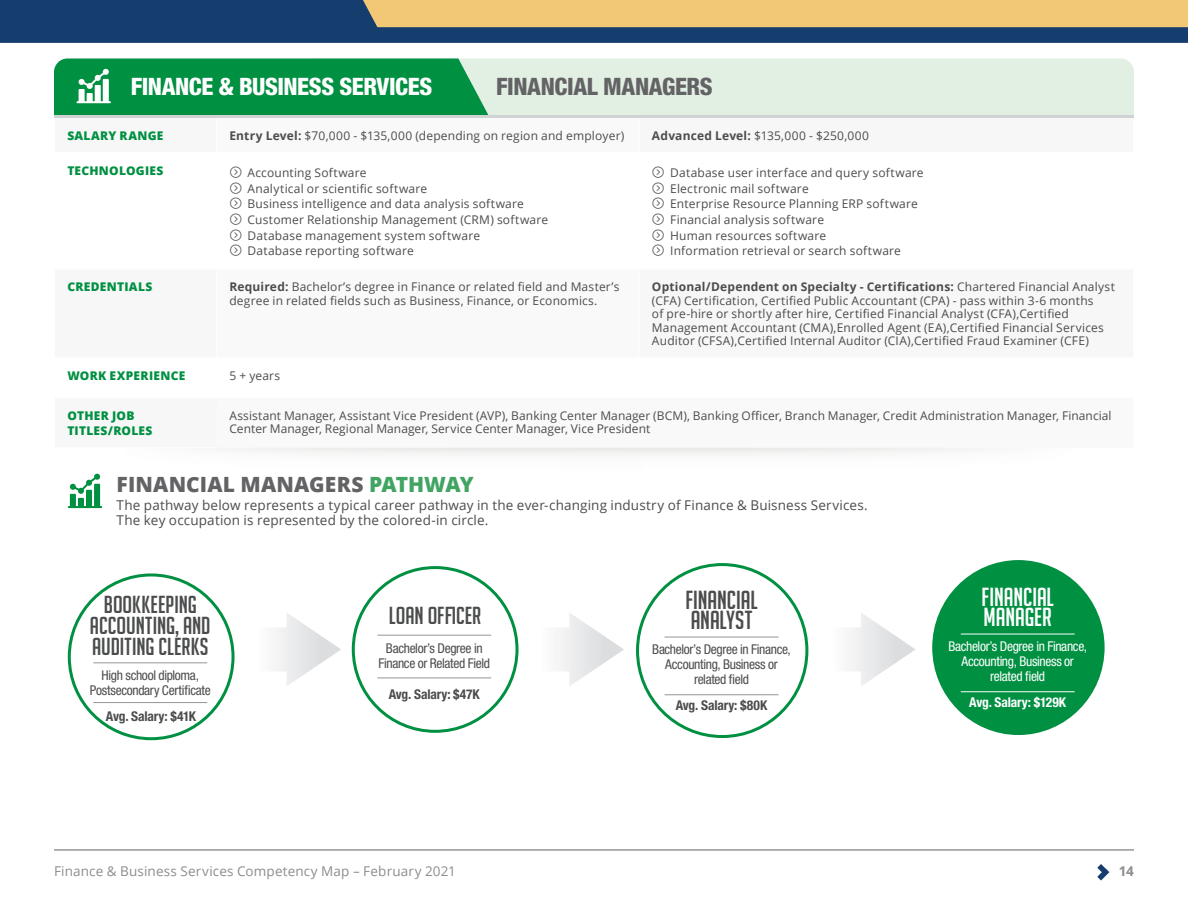
<style>
.page{position:relative;width:1188px;height:918px;background:#fff}
.page>*{position:absolute;margin:0;border:0;box-sizing:border-box;transform-origin:0 0}
.t1{font:25.5px/19.5px "Big Noodle Titling";letter-spacing:-.005em;color:#4b4c4d}
.t2{font:25.5px/19.5px "Big Noodle Titling";letter-spacing:-.005em;color:#fff}
.t3{font:24px/21px "Big Noodle Titling";color:#4b4c4d;text-align:center}
.t4{font:800 condensed 24px "Helvetica Neue LT Std";letter-spacing:-.02em;color:#fff}
.t5{font:800 condensed 24px "Helvetica Neue LT Std";letter-spacing:-.015em;color:#636366}
.t6{font:800 21px "Open Sans";letter-spacing:.005em;color:#636366}
.t7{font:13.5px/15px "Open Sans";letter-spacing:.01em;color:#4b4c4d}
.t8{font:condensed 13.5px/15px "Helvetica Neue LT Std";letter-spacing:-.025em;color:#4b4c4d;text-align:center}
.t9{font:condensed 13.5px/15px "Helvetica Neue LT Std";letter-spacing:-.025em;color:#fff;text-align:center}
.t10{font:13.5px "Open Sans";letter-spacing:.01em;color:#8b8d90}
.t11{font:700 condensed 13.5px "Helvetica Neue LT Std";letter-spacing:-.015em;color:#4b4c4d}
.t12{font:700 condensed 13.5px "Helvetica Neue LT Std";letter-spacing:-.015em;color:#fff}
.t13{font:700 13.5px "Open Sans";color:#8b8d90}
.t14{font:12px/13.5px "Open Sans";letter-spacing:.015em;color:#4b4c4d}
.t15{font:800 12px/15px "Open Sans";letter-spacing:.02em;color:#009041}
.t16{font:12px "Open Sans";letter-spacing:.035em;color:#4b4c4d}
.s1{font-weight:700}
.s2{color:#41a463}
</style>
<div class="page">
<hr style="left:93px;top:663px;width:114px;height:1px;background:#939598">
<hr style="left:93px;top:702px;width:114px;height:1px;background:#939598">
<hr style="left:377px;top:635px;width:114px;height:1px;background:#939598">
<hr style="left:377px;top:678px;width:114px;height:1px;background:#939598">
<hr style="left:665px;top:637px;width:113px;height:1px;background:#939598">
<hr style="left:665px;top:695px;width:113px;height:1px;background:#939598">
<svg style="left:275px;top:613px;width:66px;height:73px"></svg>
<svg style="left:558px;top:613px;width:66px;height:73px"></svg>
<svg style="left:850px;top:613px;width:66px;height:73px"></svg>
<svg style="left:1097px;top:864px;width:12px;height:17px"></svg>
<hr style="left:54px;top:850px;width:1080px;height:1px;background:#636366">
<svg style="left:0;top:0;width:1188px;height:43px;background:#173e6d"></svg>
<svg style="left:247px;top:0;width:941px;height:27px;background:#d5b575"></svg>
<svg style="left:216px;top:444px;width:918px;height:4px"></svg>
<hr style="left:54px;top:115px;width:1080px;height:3px;background:#d1d2d4">
<div style="left:488px;top:58px;width:646px;height:57px;background:#e2efe3"></div>
<svg style="left:54px;top:58px;width:434px;height:57px;background:#0f964c"></svg>
<svg style="left:68px;top:474px;width:34px;height:34px"></svg>
<div style="left:934px;top:562px;width:169px;height:172px;background:#009041;border-radius:50%"></div>
<hr style="left:961px;top:634px;width:114px;height:1px;background:#fff">
<hr style="left:961px;top:692px;width:114px;height:1px;background:#fff">
<p class="t4" style="left:131px;top:72px;width:303px">FINANCE &amp; BUSINESS SERVICES</p>
<p class="t5" style="left:496px;top:72px;width:218px">FINANCIAL MANAGERS</p>
<p class="t15" style="left:67px;top:127px;width:98px">SALARY RANGE</p>
<p class="t14" style="left:229px;top:128px;width:396px"><span class="s1">Entry Level:</span> $70,000 - $135,000 (depending on region and employer)</p>
<p class="t16" style="left:652px;top:127px;width:219px"><span class="s1">Advanced Level:</span> $135,000 - $250,000</p>
<p class="t15" style="left:67px;top:162px;width:98px">TECHNOLOGIES</p>
<p class="t14" style="left:248px;top:166px;width:120px">Accounting Software</p>
<p class="t14" style="left:248px;top:181px;width:181px">Analytical or scientific software</p>
<p class="t14" style="left:248px;top:197px;width:278px">Business intelligence and data analysis software</p>
<p class="t14" style="left:248px;top:213px;width:302px">Customer Relationship Management (CRM) software</p>
<p class="t14" style="left:248px;top:228px;width:234px">Database management system software</p>
<p class="t14" style="left:248px;top:244px;width:168px">Database reporting software</p>
<p class="t14" style="left:670px;top:166px;width:255px">Database user interface and query software</p>
<p class="t14" style="left:670px;top:181px;width:140px">Electronic mail software</p>
<p class="t14" style="left:670px;top:197px;width:249px">Enterprise Resource Planning ERP software</p>
<p class="t14" style="left:670px;top:213px;width:155px">Financial analysis software</p>
<p class="t14" style="left:670px;top:228px;width:157px">Human resources software</p>
<p class="t14" style="left:670px;top:244px;width:232px">Information retrieval or search software</p>
<p class="t15" style="left:67px;top:279px;width:86px">CREDENTIALS</p>
<p class="t14" style="left:229px;top:280px;width:392px"><span class="s1">Required:</span> Bachelor’s degree in Finance or related field and Master’s degree in related fields such as Business, Finance, or Economics.</p>
<p class="t14" style="left:652px;top:280px;width:465px"><span class="s1">Optional/Dependent on Specialty - Certifications:</span> Chartered Financial Analyst (CFA) Certification, Certified Public Accountant (CPA) - pass within 3-6 months<br>of pre-hire or shortly after hire, Certified Financial Analyst (CFA),Certified Management Accountant (CMA),Enrolled Agent (EA),Certified Financial Services Auditor (CFSA),Certified Internal Auditor (CIA),Certified Fraud Examiner (CFE)</p>
<p class="t15" style="left:67px;top:368px;width:119px">WORK EXPERIENCE</p>
<p class="t14" style="left:229px;top:369px;width:52px">5 + years</p>
<p class="t15" style="left:67px;top:407px;width:87px">OTHER JOB<br>TITLES/ROLES</p>
<p class="t14" style="left:229px;top:408px;width:884px">Assistant Manager, Assistant Vice President (AVP), Banking Center Manager (BCM), Banking Officer, Branch Manager, Credit Administration Manager, Financial<br>Center Manager, Regional Manager, Service Center Manager, Vice President</p>
<p class="t6" style="left:117px;top:468px;width:359px">FINANCIAL MANAGERS <span class="s2">PATHWAY</span></p>
<p class="t7" style="left:117px;top:497px;width:753px">The pathway below represents a typical career pathway in the ever-changing industry of Finance &amp; Buisness Services.<br>The key occupation is represented by the colored-in circle.</p>
<p class="t3" style="left:90px;top:594px;width:122px">BOOKKEEPING<br>ACCOUNTING, AND<br>AUDITING CLERKS</p>
<p class="t8" style="left:90px;top:668px;width:122px">High school diploma,<br>Postsecondary Certificate</p>
<p class="t11" style="left:106px;top:708px;width:92px">Avg. Salary: $41K</p>
<p class="t3" style="left:389px;top:605px;width:94px">LOAN OFFICER</p>
<p class="t8" style="left:378px;top:640px;width:113px">Bachelor’s Degree in<br>Finance or Related Field</p>
<p class="t11" style="left:389px;top:686px;width:92px">Avg. Salary: $47K</p>
<p class="t1" style="left:685px;top:591px;width:74px">FINANCIAL<br>ANALYST</p>
<p class="t8" style="left:652px;top:642px;width:140px">Bachelor’s Degree in Finance,<br>Accounting, Business or related field</p>
<p class="t11" style="left:676px;top:697px;width:93px">Avg. Salary: $80K</p>
<p class="t2" style="left:982px;top:588px;width:74px">FINANCIAL<br>MANAGER</p>
<p class="t9" style="left:948px;top:639px;width:140px">Bachelor’s Degree in Finance,<br>Accounting, Business or related field</p>
<p class="t12" style="left:969px;top:694px;width:98px">Avg. Salary: $129K</p>
<p class="t10" style="left:54px;top:862px;width:404px">Finance &amp; Business Services Competency Map – February 2021</p>
<p class="t13" style="left:1119px;top:861px;width:17px">14</p>
</div>
